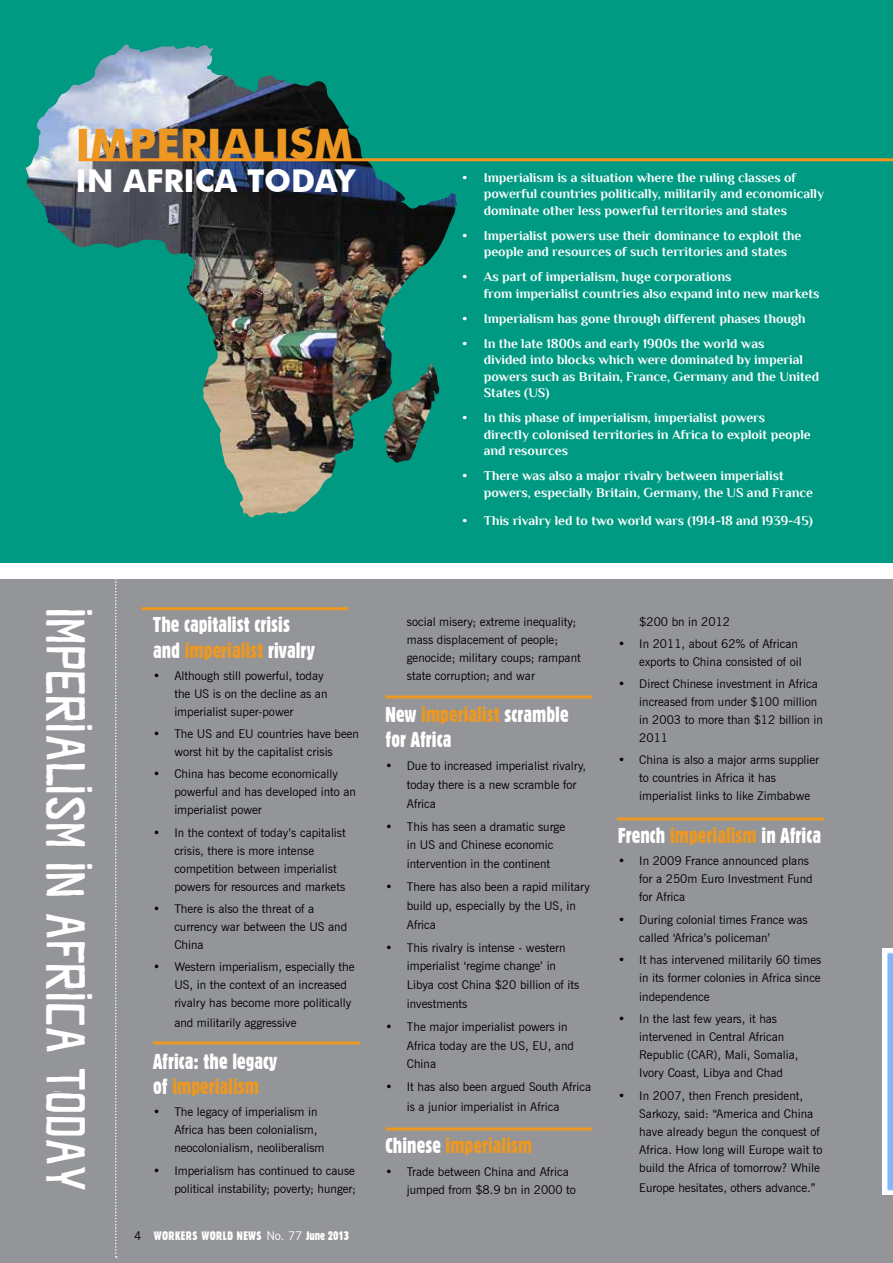
<style>
.page{position:relative;width:893px;height:1263px;background:#fff}
.page>*{position:absolute;margin:0;border:0;box-sizing:border-box;transform-origin:0 0}
.t1{font:700 42px "Futura BT";color:#ec9822}
.t2{font:36px "Pizz HH Extra Condensed";color:#fff}
.t3{font:700 31.5px "Futura BT";color:#fff}
.t4{font:21px/25.2px "Gothic 821 Condensed BT";color:#fff}
.t5{font:21px "Gothic 821 Condensed BT";color:#ec9822}
.t6{font:700 13.5px/16.5px "Philosopher";color:#fff}
.t7{font:12px/18px "News Gothic BT";color:#000}
.t8{font:12px "Gothic 821 Condensed BT";letter-spacing:.04em;color:#fff}
.s1{color:#ec9822}
.s2{font-family:"News Gothic BT";color:#000}
.s3{font-family:"News Gothic BT"}
.s4{color:#fff}
</style>
<div class="page">
<div style="left:0;top:579px;width:893px;height:684px;background:#939598"></div>
<svg style="left:0;top:0;width:893px;height:563px;fill:#009a83"></svg>
<img style="left:26px;top:45px;width:201px;height:423px">
<img style="left:384px;top:362px;width:55px;height:101px">
<hr style="left:79px;top:158px;width:814px;height:3px;background:#f7941e">
<svg style="left:115px;top:579px;width:2px;height:679px"></svg>
<hr style="left:141px;top:607px;width:207px;height:3px;background:#ec9822">
<hr style="left:153px;top:1041px;width:207px;height:3px;background:#ec9822">
<hr style="left:386px;top:695px;width:206px;height:3px;background:#ec9822">
<hr style="left:386px;top:1127px;width:206px;height:3px;background:#ec9822">
<hr style="left:617px;top:817px;width:207px;height:3px;background:#ec9822">
<img style="left:882px;top:949px;width:11px;height:245px">
<h1 class="t1" style="left:75px;top:118px;width:279px">IMPERIALISM</h1>
<h3 class="t3" style="left:75px;top:161px;width:281px">IN AFRICA TODAY</h3>
<p class="t6" style="left:484px;top:169px;width:342px;text-indent:-21px">• Imperialism is a situation where the ruling classes of powerful countries politically, militarily and economically dominate other less powerful territories and states</p>
<p class="t6" style="left:462px;top:227px;width:340px;text-align:center">• Imperialist powers use their dominance to exploit the people and resources of such territories and states</p>
<p class="t6" style="left:484px;top:269px;width:337px;text-indent:-21px">• As part of imperialism, huge corporations<br>from imperialist countries also expand into new markets</p>
<p class="t6" style="left:462px;top:310px;width:345px">• Imperialism has gone through different phases though</p>
<p class="t6" style="left:484px;top:335px;width:337px;text-indent:-21px">• In the late 1800s and early 1900s the world was<br>divided into blocks which were dominated by imperial powers such as Britain, France, Germany and the United States (US)</p>
<p class="t6" style="left:484px;top:410px;width:328px;text-indent:-21px">• In this phase of imperialism, imperialist powers directly colonised territories in Africa to exploit people and resources</p>
<p class="t6" style="left:484px;top:468px;width:331px;text-indent:-21px">• There was also a major rivalry between imperialist powers, especially Britain, Germany, the US and France</p>
<p class="t6" style="left:462px;top:512px;width:352px">• This rivalry led to two world wars (1914-18 and 1939-45)</p>
<h2 class="t2" style="left:80px;top:609px;width:587px;rotate:90deg">imperialism in africa today</h2>
<h3 class="t4" style="left:153px;top:612px;width:163px">The capitalist crisis and <span class="s1">imperialist</span> rivalry</h3>
<p class="t7" style="left:174px;top:667px;width:155px;text-indent:-21px">• Although still powerful, today the US is on the decline as an imperialist super-power</p>
<p class="t7" style="left:153px;top:725px;width:207px;text-align:center">• The US and EU countries have been worst hit by the capitalist crisis</p>
<p class="t7" style="left:174px;top:765px;width:183px;text-indent:-21px">• China has become economically powerful and has developed into an imperialist power</p>
<p class="t7" style="left:174px;top:823px;width:173px;text-indent:-21px">• In the context of today’s capitalist crisis, there is more intense competition between imperialist powers for resources and markets</p>
<p class="t7" style="left:174px;top:899px;width:174px;text-indent:-21px">• There is also the threat of a currency war between the US and<br>China</p>
<p class="t7" style="left:174px;top:958px;width:182px;text-indent:-21px">• Western imperialism, especially the<br>US, in the context of an increased rivalry has become more politically</p>
<p class="t7" style="left:174px;top:1013px;width:124px">and militarily aggressive</p>
<h3 class="t4" style="left:153px;top:1049px;width:126px">Africa: the legacy of <span class="s1">imperialism</span></h3>
<p class="t7" style="left:174px;top:1103px;width:152px;text-indent:-21px">• The legacy of imperialism in<br>Africa has been colonialism, neocolonialism, neoliberalism</p>
<p class="t7" style="left:153px;top:1161px;width:204px;text-align:right">• Imperialism has continued to cause political instability; poverty; hunger;</p>
<p class="t8" style="left:134px;top:1229px;width:217px"><span class="s2">4</span> WORKERS WORLD NEWS <span class="s3">No. 77</span> June 2013</p>
<p class="t7" style="left:407px;top:612px;width:175px">social misery; extreme inequality; mass displacement of people; genocide; military coups; rampant state corruption; and war</p>
<h3 class="t4" style="left:386px;top:702px;width:185px">New <span class="s1">imperialist</span> scramble for Africa</h3>
<p class="t7" style="left:407px;top:756px;width:181px;line-height:18.8px;text-indent:-21px">• Due to increased imperialist rivalry, today there is a new scramble for<br>Africa</p>
<p class="t7" style="left:407px;top:817px;width:160px;line-height:18.8px;text-indent:-21px">• This has seen a dramatic surge in US and Chinese economic intervention in the continent</p>
<p class="t7" style="left:407px;top:877px;width:185px;line-height:18.8px;text-indent:-21px">• There has also been a rapid military build up, especially by the US, in<br>Africa</p>
<p class="t7" style="left:407px;top:938px;width:174px;line-height:18.8px;text-indent:-21px">• This rivalry is intense - western imperialist ‘regime change’ in<br>Libya cost China $20 billion of its investments</p>
<p class="t7" style="left:407px;top:1017px;width:169px;line-height:18.8px;text-indent:-21px">• The major imperialist powers in<br>Africa today are the US, EU, and<br>China</p>
<p class="t7" style="left:407px;top:1077px;width:186px;line-height:19.5px;text-indent:-21px">• It has also been argued South Africa is a junior imperialist in Africa</p>
<h3 class="t5" style="left:386px;top:1133px;width:148px"><span class="s4">Chinese</span> imperialism</h3>
<p class="t7" style="left:407px;top:1162px;width:171px;line-height:18.5px;text-indent:-21px">• Trade between China and Africa jumped from $8.9 bn in 2000 to</p>
<p class="t7" style="left:639px;top:612px;width:92px">$200 bn in 2012</p>
<p class="t7" style="left:639px;top:634px;width:164px;text-indent:-21px">• In 2011, about 62% of African exports to China consisted of oil</p>
<p class="t7" style="left:639px;top:675px;width:185px;text-indent:-21px">• Direct Chinese investment in Africa increased from under $100 million in 2003 to more than $12 billion in<br>2011</p>
<p class="t7" style="left:639px;top:751px;width:181px;text-indent:-21px">• China is also a major arms supplier to countries in Africa it has imperialist links to like Zimbabwe</p>
<h3 class="t4" style="left:618px;top:822px;width:205px">French <span class="s1">imperialism</span> in Africa</h3>
<p class="t7" style="left:639px;top:852px;width:175px;text-indent:-21px">• In 2009 France announced plans for a 250m Euro Investment Fund for Africa</p>
<p class="t7" style="left:639px;top:910px;width:170px;text-indent:-21px">• During colonial times France was called ‘Africa’s policeman’</p>
<p class="t7" style="left:639px;top:951px;width:184px;text-align:justify;text-indent:-21px">• It has intervened militarily 60 times in its former colonies in Africa since independence</p>
<p class="t7" style="left:639px;top:1009px;width:161px;text-indent:-21px">• In the last few years, it has intervened in Central African<br>Republic (CAR), Mali, Somalia,<br>Ivory Coast, Libya and Chad</p>
<p class="t7" style="left:639px;top:1086px;width:185px;text-indent:-21px">• In 2007, then French president, Sarkozy, said: “America and China have already begun the conquest of Africa. How long will Europe wait to build the Africa of tomorrow? While</p>
<p class="t7" style="left:639px;top:1178px;width:178px">Europe hesitates, others advance.”</p>
</div>
